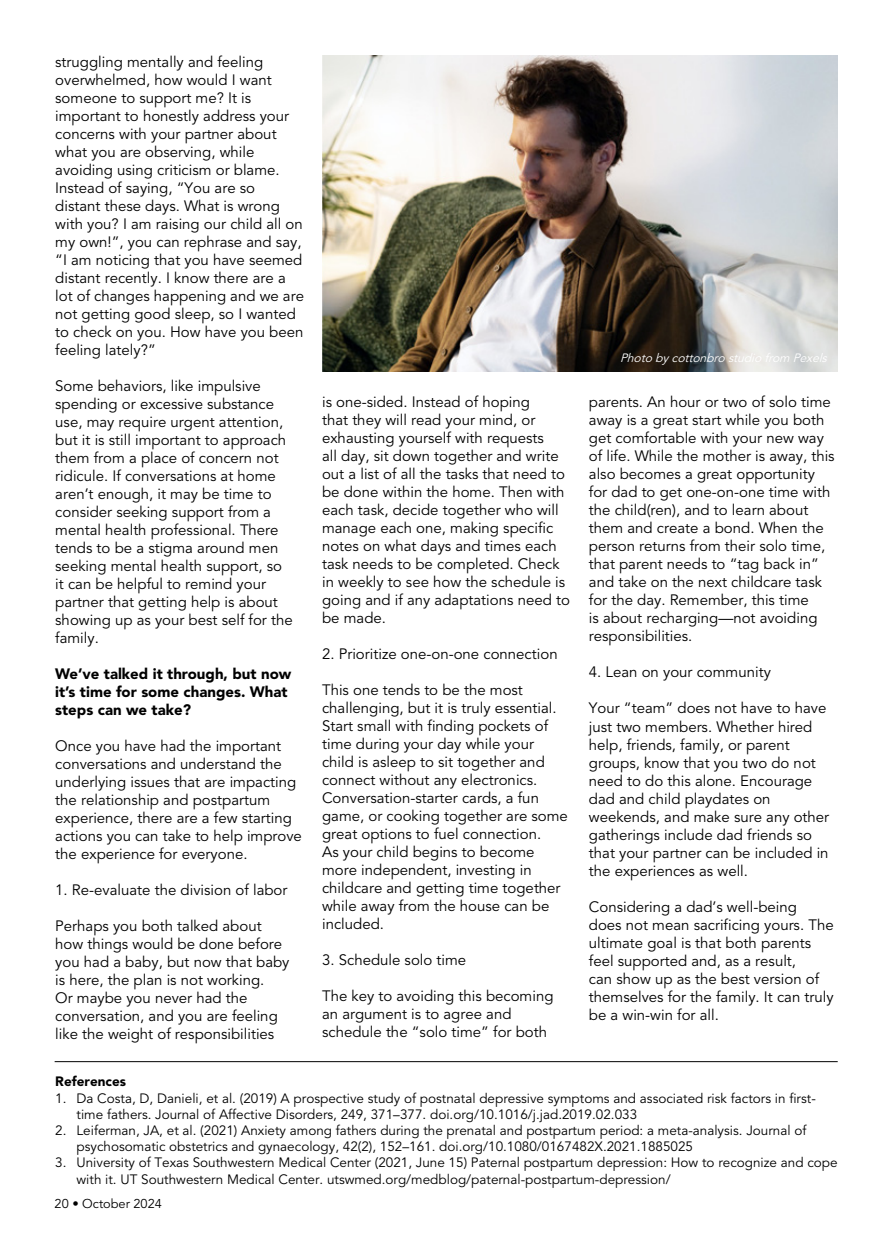
<style>
.page{position:relative;width:893px;height:1242px;background:#fff}
.page>*{position:absolute;margin:0;border:0;box-sizing:border-box;transform-origin:0 0}
.t1{font:15px/18px "Avenir LT Std";color:#000}
.t2{font:900 15px/18px "Avenir LT Std";color:#000}
.t3{font:13.5px/16.2px "Avenir LT Std";color:#000}
.t4{font:900 13.5px "Avenir LT Std";color:#000}
.t5{font:12.75px "Avenir LT Std";color:#000}
.t6{font:italic 12px "Avenir LT Std";color:#fff}
</style>
<div class="page">
<img style="left:322px;top:55px;width:516px;height:316px">
<hr style="left:55px;top:1061px;width:783px;height:1px;background:#000">
<p class="t1" style="left:55px;top:53px;width:250px">struggling mentally and feeling overwhelmed, how would I want someone to support me? It is important to honestly address your concerns with your partner about what you are observing, while avoiding using criticism or blame.<br>Instead of saying, “You are so distant these days. What is wrong with you? I am raising our child all on my own!”, you can rephrase and say, “I am noticing that you have seemed distant recently. I know there are a lot of changes happening and we are not getting good sleep, so I wanted to check on you. How have you been feeling lately?”</p>
<p class="t1" style="left:55px;top:377px;width:239px">Some behaviors, like impulsive spending or excessive substance use, may require urgent attention, but it is still important to approach them from a place of concern not ridicule. If conversations at home aren’t enough, it may be time to consider seeking support from a mental health professional. There tends to be a stigma around men seeking mental health support, so it can be helpful to remind your partner that getting help is about showing up as your best self for the family.</p>
<p class="t2" style="left:55px;top:664px;width:238px">We’ve talked it through, but now it’s time for some changes. What steps can we take?</p>
<p class="t1" style="left:55px;top:737px;width:248px">Once you have had the important conversations and understand the underlying issues that are impacting the relationship and postpartum experience, there are a few starting actions you can take to help improve the experience for everyone.</p>
<p class="t1" style="left:55px;top:881px;width:234px">1. Re-evaluate the division of labor</p>
<p class="t1" style="left:55px;top:917px;width:236px">Perhaps you both talked about how things would be done before you had a baby, but now that baby is here, the plan is not working.<br>Or maybe you never had the conversation, and you are feeling like the weight of responsibilities</p>
<p class="t1" style="left:322px;top:393px;width:249px">is one-sided. Instead of hoping<br>that they will read your mind, or exhausting yourself with requests<br>all day, sit down together and write out a list of all the tasks that need to be done within the home. Then with each task, decide together who will manage each one, making specific notes on what days and times each task needs to be completed. Check in weekly to see how the schedule is going and if any adaptations need to be made.</p>
<p class="t1" style="left:322px;top:645px;width:237px">2. Prioritize one-on-one connection</p>
<p class="t1" style="left:322px;top:681px;width:247px">This one tends to be the most challenging, but it is truly essential.<br>Start small with finding pockets of time during your day while your child is asleep to sit together and connect without any electronics.<br>Conversation-starter cards, a fun game, or cooking together are some great options to fuel connection.<br>As your child begins to become more independent, investing in childcare and getting time together while away from the house can be included.</p>
<p class="t1" style="left:322px;top:951px;width:146px">3. Schedule solo time</p>
<p class="t1" style="left:322px;top:987px;width:233px">The key to avoiding this becoming an argument is to agree and schedule the “solo time” for both</p>
<p class="t6" style="left:620px;top:351px;width:212px">Photobycottonbrostudiofrom Pexels</p>
<p class="t1" style="left:589px;top:394px;width:247px">parents. An hour or two of solo time away is a great start while you both get comfortable with your new way of life. While the mother is away, this also becomes a great opportunity for dad to get one-on-one time with the child(ren), and to learn about them and create a bond. When the person returns from their solo time, that parent needs to “tag back in” and take on the next childcare task for the day. Remember, this time<br>is about recharging—not avoiding responsibilities.</p>
<p class="t1" style="left:589px;top:664px;width:184px">4. Lean on your community</p>
<p class="t1" style="left:589px;top:700px;width:242px">Your “team” does not have to have just two members. Whether hired help, friends, family, or parent groups, know that you two do not need to do this alone. Encourage dad and child playdates on weekends, and make sure any other gatherings include dad friends so that your partner can be included in the experiences as well.</p>
<p class="t1" style="left:589px;top:898px;width:246px">Considering a dad’s well-being<br>does not mean sacrificing yours. The ultimate goal is that both parents feel supported and, as a result,<br>can show up as the best version of themselves for the family. It can truly be a win-win for all.</p>
<p class="t4" style="left:55px;top:1073px;width:72px">References</p>
<p class="t3" style="left:77px;top:1090px;width:741px;text-indent:-21px">1. Da Costa, D, Danieli, et al. (2019) A prospective study of postnatal depressive symptoms and associated risk factors in first&shy;time fathers. Journal of Affective Disorders, 249, 371–377. doi.org/10.1016/j.jad.2019.02.033</p>
<p class="t3" style="left:77px;top:1122px;width:731px;text-indent:-21px">2. Leiferman, JA, et al. (2021) Anxiety among fathers during the prenatal and postpartum period: a meta-analysis. Journal of psychosomatic obstetrics and gynaecology, 42(2), 152–161. doi.org/10.1080/0167482X.2021.1885025</p>
<p class="t3" style="left:77px;top:1155px;width:763px;text-indent:-21px">3. University of Texas Southwestern Medical Center (2021, June 15) Paternal postpartum depression: How to recognize and cope with it. UT Southwestern Medical Center. utswmed.org/medblog/paternal-postpartum-depression/</p>
<p class="t5" style="left:55px;top:1196px;width:109px">20 • October 2024</p>
</div>
